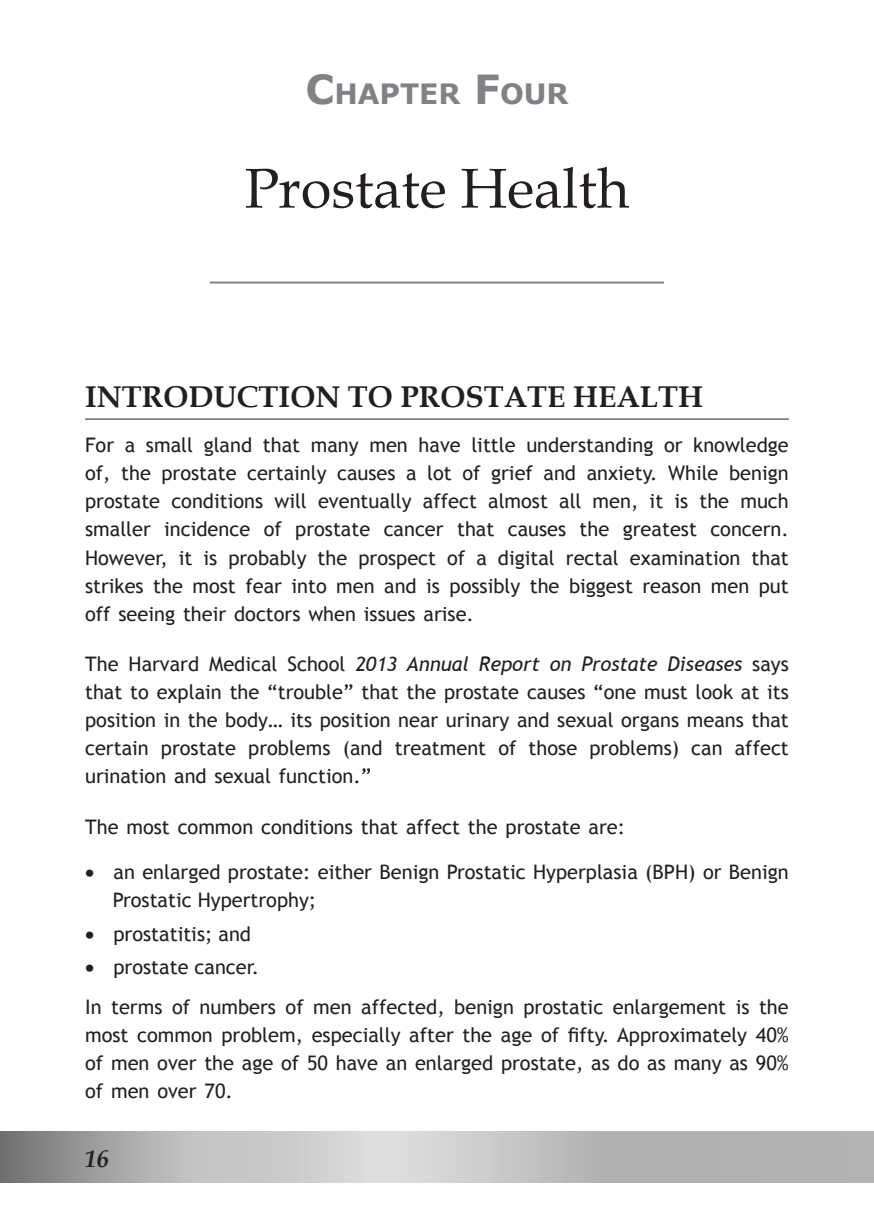
<style>
.page{position:relative;width:874px;height:1225px;background:#fff}
.page>*{position:absolute;margin:0;border:0;box-sizing:border-box;transform-origin:0 0}
.Chapter_Title{font:56px "Book Antiqua";color:#231f20}
.Heading_1{font:700 30px "Book Antiqua";color:#231f20}
.Chapter_Heading{font:700 28px "Verdana";color:#808285}
.t1{font:italic 700 24px "Book Antiqua";color:#231f20}
.Body_Text{font:20px/28px "Trebuchet MS";color:#231f20;text-align:justify}
.s1{font-size:40px}
.s2{font-style:italic}
</style>
<div class="page">
<hr style="left:85px;top:419px;width:703px;height:1px;background:#231f20">
<hr style="left:210px;top:281px;width:453px;height:2px;background:#808285">
<p class="Chapter_Heading" style="left:305px;top:76px;width:264px"><span class="s1">C</span>HAPTER <span class="s1">F</span>OUR</p>
<p class="Chapter_Title" style="left:244px;top:149px;width:386px">Prostate Health</p>
<p class="Heading_1" style="left:85px;top:377px;width:619px">INTRODUCTION TO PROSTATE HEALTH</p>
<p class="Body_Text" style="left:85px;top:431px;width:704px">For a small gland that many men have little understanding or knowledge of, the prostate certainly causes a lot of grief and anxiety. While benign prostate conditions will eventually affect almost all men, it is the much smaller incidence of prostate cancer that causes the greatest concern.<br>However, it is probably the prospect of a digital rectal examination that strikes the most fear into men and is possibly the biggest reason men put off seeing their doctors when issues arise.</p>
<p class="Body_Text" style="left:85px;top:650px;width:704px">The Harvard Medical School <span class="s2">2013 Annual Report on Prostate Diseases</span> says that to explain the “trouble” that the prostate causes “one must look at its position in the body… its position near urinary and sexual organs means that certain prostate problems (and treatment of those problems) can affect urination and sexual function.”</p>
<p class="Body_Text" style="left:85px;top:813px;width:541px">The most common conditions that affect the prostate are:</p>
<p class="Body_Text" style="left:113px;top:858px;width:677px;text-indent:-28px">• an enlarged prostate: either Benign Prostatic Hyperplasia (BPH) or Benign<br>Prostatic Hypertrophy;</p>
<p class="Body_Text" style="left:85px;top:920px;width:167px">• prostatitis; and</p>
<p class="Body_Text" style="left:85px;top:953px;width:175px">• prostate cancer.</p>
<p class="Body_Text" style="left:85px;top:993px;width:704px">In terms of numbers of men affected, benign prostatic enlargement is the most common problem, especially after the age of fifty. Approximately 40% of men over the age of 50 have an enlarged prostate, as do as many as 90% of men over 70.</p>
<p class="t1" style="left:85px;top:1142px;width:25px">16</p>
</div>
